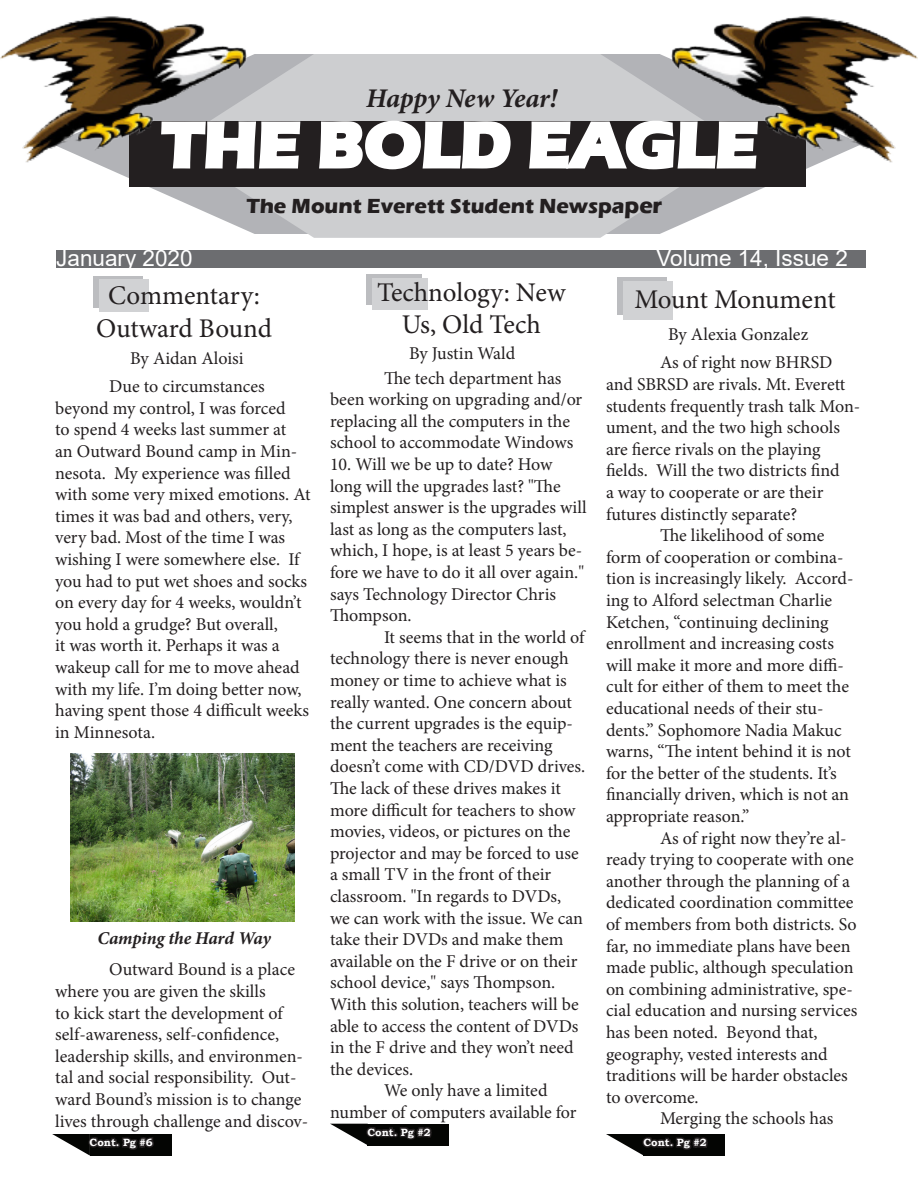
<style>
.page{position:relative;width:918px;height:1188px;background:#fff}
.page>*{position:absolute;margin:0;border:0;box-sizing:border-box;transform-origin:0 0}
.t1{font:700 66px "Eras ITC";color:#fff}
.t2{font:27px/32.4px "Minion Pro";letter-spacing:-.005em;color:#231f20;text-align:center}
.t3{font:italic 700 27px "Minion Pro";letter-spacing:-.01em;color:#231f20}
.t4{font:22.5px "Arial";color:#fff}
.t5{font:700 21px "Eras ITC";color:#231f20}
.t6{font:18px/21.6px "Minion Pro";letter-spacing:-.005em;color:#231f20}
.t7{font:italic 700 18px "Minion Pro";letter-spacing:-.01em;color:#231f20}
.t8{font:700 10.5px "Bookman Old Style";color:#fff}
.s1{font-size:22.5px}
</style>
<div class="page">
<div style="left:643px;top:1134px;width:82px;height:22px;background:#040503"></div>
<svg style="left:606px;top:1134px;width:102px;height:21px"></svg>
<div style="left:90px;top:1134px;width:81px;height:22px;background:#040503"></div>
<svg style="left:52px;top:1134px;width:102px;height:22px"></svg>
<div style="left:367px;top:1124px;width:82px;height:21px;background:#040503"></div>
<svg style="left:330px;top:1124px;width:102px;height:21px"></svg>
<div style="left:618px;top:277px;width:49px;height:37px;background:#bcbdc0"></div>
<div style="left:623px;top:282px;width:50px;height:38px;background:#d1d2d4"></div>
<div style="left:94px;top:276px;width:49px;height:31px;background:linear-gradient(to right,#bcbdc0,#bcbdc0)"></div>
<div style="left:100px;top:280px;width:49px;height:32px;background:#d1d2d4"></div>
<div style="left:366px;top:274px;width:55px;height:31px;background:#bcbdc0"></div>
<div style="left:373px;top:278px;width:55px;height:32px;background:#d1d2d4"></div>
<img style="left:70px;top:753px;width:225px;height:168px">
<div style="left:56px;top:250px;width:810px;height:17px;background:#6c6d70"></div>
<svg style="left:252px;top:54px;width:414px;height:184px;background:#cbccce"></svg>
<div style="left:129px;top:122px;width:677px;height:65px;background:#231f20"></div>
<svg style="left:160px;top:120px;width:142px;height:118px"></svg>
<svg style="left:317px;top:119px;width:195px;height:51px"></svg>
<svg style="left:527px;top:119px;width:232px;height:119px"></svg>
<img style="left:666px;top:16px;width:252px;height:158px">
<img style="left:0;top:16px;width:252px;height:158px">
<p class="t3" style="left:366px;top:79px;width:192px">Happy New Year!</p>
<p class="t1" style="left:161px;top:107px;width:598px">THE BOLD EAGLE</p>
<p class="t5" style="left:246px;top:194px;width:417px">The Mount Everett Student Newspa<span class="s1">per</span></p>
<p class="t4" style="left:56px;top:243px;width:138px">January 2020</p>
<p class="t4" style="left:657px;top:243px;width:193px">Volume 14, Issue 2</p>
<p class="t2" style="left:377px;top:276px;width:190px">Technology: New<br>Us, Old Tech</p>
<p class="t6" style="left:409px;top:343px;width:108px">By Justin Wald</p>
<p class="t2" style="left:96px;top:280px;width:177px">Commentary:<br>Outward Bound</p>
<p class="t6" style="left:130px;top:347px;width:115px">By Aidan Aloisi</p>
<p class="t2" style="left:634px;top:284px;width:203px">Mount Monument</p>
<p class="t6" style="left:668px;top:324px;width:142px">By Alexia Gonzalez</p>
<p class="t6" style="left:606px;top:352px;width:256px;text-indent:54px">As of right now BHRSD and SBRSD are rivals. Mt. Everett students frequently trash talk Mon&shy;ument, and the two high schools are fierce rivals on the playing fields. Will the two districts find<br>a way to cooperate or are their futures distinctly separate?</p>
<p class="t6" style="left:606px;top:525px;width:249px;text-indent:54px">The likelihood of some form of cooperation or combina&shy;tion is increasingly likely. Accord&shy;ing to Alford selectman Charlie<br>Ketchen, “continuing declining enrollment and increasing costs will make it more and more diffi&shy;cult for either of them to meet the educational needs of their stu&shy;dents.” Sophomore Nadia Makuc warns, “The intent behind it is not for the better of the students. It’s financially driven, which is not an appropriate reason.”</p>
<p class="t6" style="left:606px;top:827px;width:253px;text-indent:54px">As of right now they’re al&shy;ready trying to cooperate with one another through the planning of a dedicated coordination committee of members from both districts. So far, no immediate plans have been made public, although speculation on combining administrative, spe&shy;cial education and nursing services has been noted. Beyond that, geography, vested interests and traditions will be harder obstacles to overcome.</p>
<p class="t6" style="left:660px;top:1108px;width:175px">Merging the schools has</p>
<p class="t6" style="left:330px;top:367px;width:254px;text-indent:54px">The tech department has been working on upgrading and/or replacing all the computers in the school to accommodate Windows</p>
<p class="t6" style="left:330px;top:454px;width:258px">10. Will we be up to date? How long will the upgrades last? "The simplest answer is the upgrades will last as long as the computers last, which, I hope, is at least 5 years be&shy;fore we have to do it all over again." says Technology Director Chris<br>Thompson.</p>
<p class="t6" style="left:330px;top:626px;width:257px;text-indent:54px">It seems that in the world of technology there is never enough money or time to achieve what is really wanted. One concern about the current upgrades is the equip&shy;ment the teachers are receiving doesn’t come with CD/DVD drives.<br>The lack of these drives makes it more difficult for teachers to show movies, videos, or pictures on the projector and may be forced to use a small TV in the front of their classroom. "In regards to DVDs, we can work with the issue. We can take their DVDs and make them available on the F drive or on their school device," says Thompson.<br>With this solution, teachers will be able to access the content of DVDs in the F drive and they won’t need the devices.</p>
<p class="t6" style="left:330px;top:1080px;width:248px;text-indent:54px">We only have a limited number of computers available for</p>
<p class="t6" style="left:55px;top:376px;width:257px;text-indent:54px">Due to circumstances beyond my control, I was forced<br>to spend 4 weeks last summer at<br>an Outward Bound camp in Min&shy;nesota. My experience was filled with some very mixed emotions. At times it was bad and others, very, very bad. Most of the time I was wishing I were somewhere else. If you had to put wet shoes and socks on every day for 4 weeks, wouldn’t you hold a grudge? But overall,<br>it was worth it. Perhaps it was a wakeup call for me to move ahead with my life. I’m doing better now, having spent those 4 difficult weeks in Minnesota.</p>
<p class="t7" style="left:97px;top:925px;width:175px">Camping the Hard Way</p>
<p class="t6" style="left:55px;top:959px;width:255px;text-indent:54px">Outward Bound is a place where you are given the skills<br>to kick start the development of self-awareness, self-confidence, leadership skills, and environmen&shy;tal and social responsibility. Out&shy;ward Bound’s mission is to change lives through challenge and discov-</p>
<p class="t8" style="left:367px;top:1125px;width:65px">Cont. Pg #2</p>
<p class="t8" style="left:90px;top:1135px;width:65px">Cont. Pg #6</p>
<p class="t8" style="left:643px;top:1135px;width:65px">Cont. Pg #2</p>
</div>
